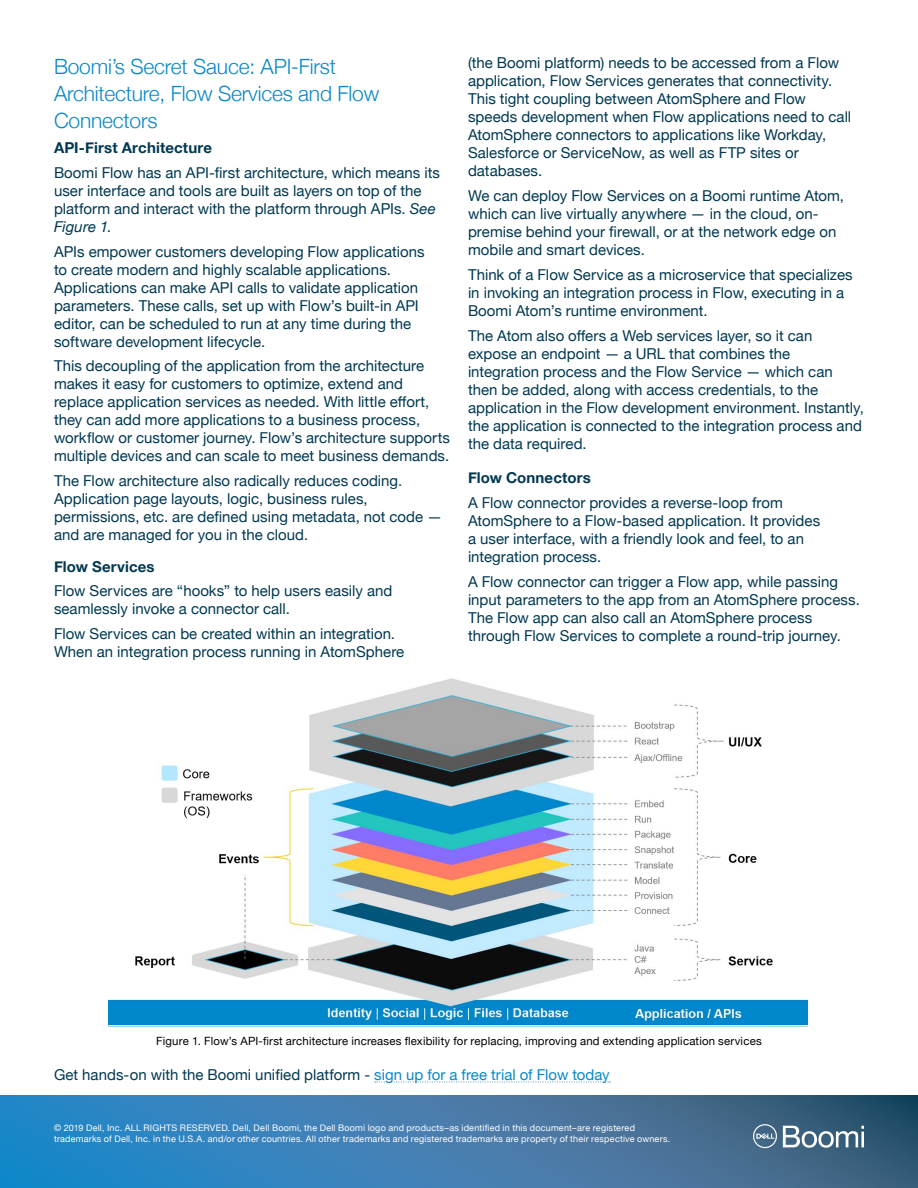
<style>
.page{position:relative;width:918px;height:1188px;background:#fff}
.page>*{position:absolute;margin:0;border:0;box-sizing:border-box;transform-origin:0 0}
.t1{font:300 21px/27px "Helvetica Neue";letter-spacing:-.01em;color:#0b87c9}
.t2{font:15px/18px "Helvetica Neue";color:#003851}
.t3{font:700 15px "Helvetica Neue";letter-spacing:.01em;color:#003851}
.t4{font:11.4px "Helvetica Neue";letter-spacing:.015em;color:#000}
.t5{font:9px/10.8px "Helvetica Neue";letter-spacing:.025em;color:#fff}
.s1{font-style:italic}
.s2{color:#0b87c9}
</style>
<div class="page">
<svg style="left:0;top:1095px;width:918px;height:93px;background:#3a78a8"></svg>
<svg style="left:753px;top:1124px;width:24px;height:24px"></svg>
<svg style="left:783px;top:1126px;width:81px;height:22px"></svg>
<img style="left:109px;top:678px;width:699px;height:349px">
<svg style="left:375px;top:1081px;width:235px;height:2px"></svg>
<h1 class="t1" style="left:54px;top:52px;width:327px">Boomi’s Secret Sauce: API-First<br>Architecture, Flow Services and Flow<br>Connectors</h1>
<p class="t3" style="left:54px;top:136px;width:160px">API-First Architecture</p>
<p class="t2" style="left:54px;top:164px;width:388px">Boomi Flow has an API-first architecture, which means its user interface and tools are built as layers on top of the platform and interact with the platform through APIs. <span class="s1">See Figure 1.</span></p>
<p class="t2" style="left:54px;top:243px;width:372px">APIs empower customers developing Flow applications to create modern and highly scalable applications.<br>Applications can make API calls to validate application parameters. These calls, set up with Flow’s built-in API editor, can be scheduled to run at any time during the software development lifecycle.</p>
<p class="t2" style="left:54px;top:358px;width:397px">This decoupling of the application from the architecture makes it easy for customers to optimize, extend and replace application services as needed. With little effort, they can add more applications to a business process, workflow or customer journey. Flow’s architecture supports multiple devices and can scale to meet business demands.</p>
<p class="t2" style="left:54px;top:473px;width:390px">The Flow architecture also radically reduces coding.<br>Application page layouts, logic, business rules, permissions, etc. are defined using metadata, not code — and are managed for you in the cloud.</p>
<p class="t3" style="left:54px;top:555px;width:102px">Flow Services</p>
<p class="t2" style="left:54px;top:583px;width:340px">Flow Services are “hooks” to help users easily and seamlessly invoke a connector call.</p>
<p class="t2" style="left:54px;top:626px;width:352px">Flow Services can be created within an integration.<br>When an integration process running in AtomSphere</p>
<p class="t2" style="left:468px;top:55px;width:385px">(the Boomi platform) needs to be accessed from a Flow application, Flow Services generates that connectivity.<br>This tight coupling between AtomSphere and Flow speeds development when Flow applications need to call AtomSphere connectors to applications like Workday, Salesforce or ServiceNow, as well as FTP sites or databases.</p>
<p class="t2" style="left:468px;top:188px;width:378px">We can deploy Flow Services on a Boomi runtime Atom, which can live virtually anywhere — in the cloud, on&shy;premise behind your firewall, or at the network edge on mobile and smart devices.</p>
<p class="t2" style="left:468px;top:266px;width:386px">Think of a Flow Service as a microservice that specializes in invoking an integration process in Flow, executing in a<br>Boomi Atom’s runtime environment.</p>
<p class="t2" style="left:468px;top:327px;width:397px">The Atom also offers a Web services layer, so it can expose an endpoint — a URL that combines the integration process and the Flow Service — which can then be added, along with access credentials, to the application in the Flow development environment. Instantly, the application is connected to the integration process and the data required.</p>
<p class="t3" style="left:468px;top:466px;width:124px">Flow Connectors</p>
<p class="t2" style="left:468px;top:494px;width:354px">A Flow connector provides a reverse-loop from AtomSphere to a Flow-based application. It provides a user interface, with a friendly look and feel, to an integration process.</p>
<p class="t2" style="left:468px;top:573px;width:393px">A Flow connector can trigger a Flow app, while passing input parameters to the app from an AtomSphere process.<br>The Flow app can also call an AtomSphere process through Flow Services to complete a round-trip journey.</p>
<p class="t4" style="left:156px;top:1033px;width:607px">Figure 1. Flow’s API-first architecture increases flexibility for replacing, improving and extending application services</p>
<p class="t2" style="left:54px;top:1067px;width:557px">Get hands-on with the Boomi unified platform - <span class="s2">sign up for a free trial of Flow today</span></p>
<p class="t5" style="left:54px;top:1123px;width:618px">© 2019 Dell, Inc. ALL RIGHTS RESERVED. Dell, Dell Boomi, the Dell Boomi logo and products–as identified in this document–are registered trademarks of Dell, Inc. in the U.S.A. and/or other countries. All other trademarks and registered trademarks are property of their respective owners.</p>
</div>
